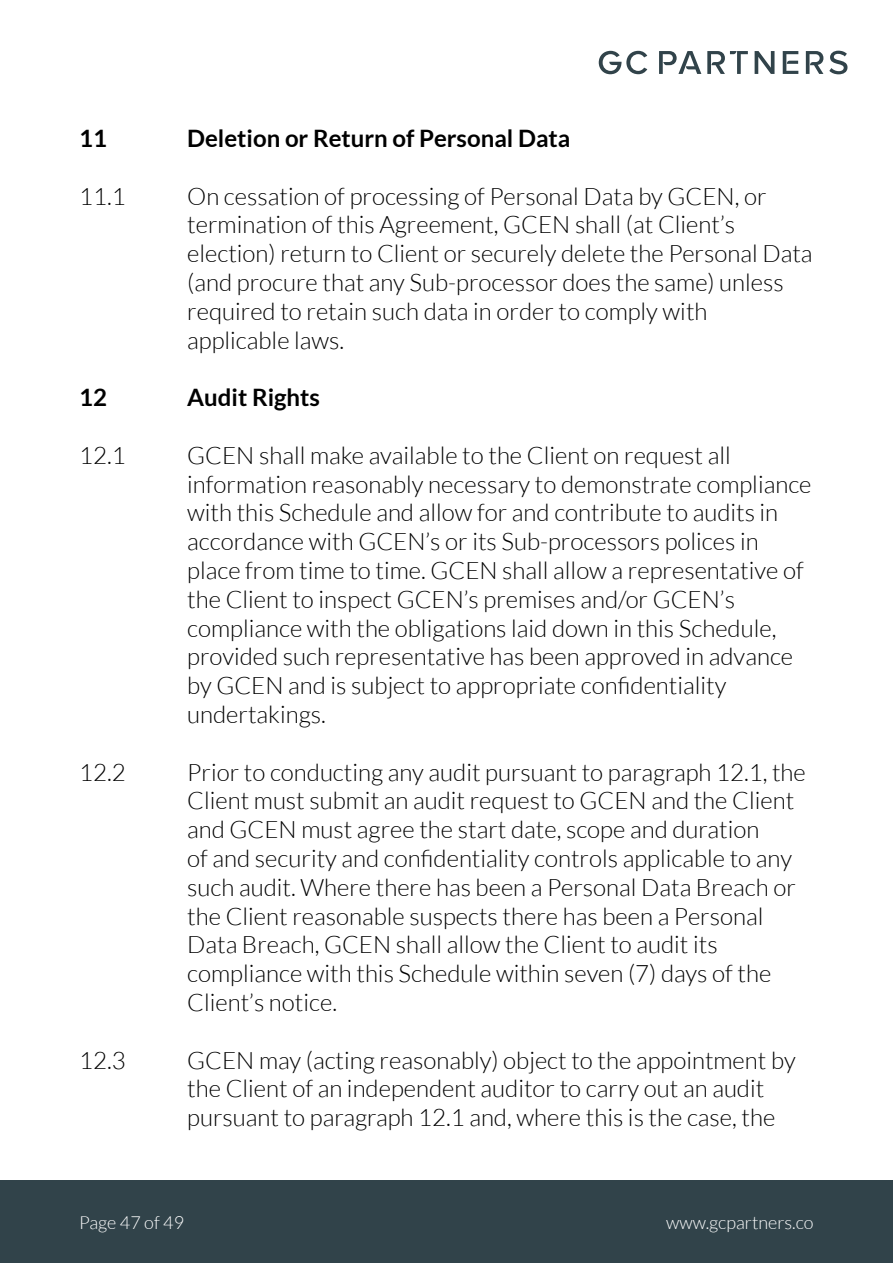
<style>
.page{position:relative;width:893px;height:1263px;background:#fff}
.page>*{position:absolute;margin:0;border:0;box-sizing:border-box;transform-origin:0 0}
.t1{font:300 24px/28.8px "Lato";color:#000}
.t2{font:700 24px "Lato";color:#000}
.t3{font:300 18px "Lato";color:#fff}
</style>
<div class="page">
<div style="left:0;top:1180px;width:893px;height:83px;background:#31434a"></div>
<svg style="left:659px;top:51px;width:42px;height:23px"></svg>
<svg style="left:806px;top:51px;width:17px;height:23px"></svg>
<svg style="left:829px;top:51px;width:18px;height:23px"></svg>
<svg style="left:783px;top:51px;width:15px;height:23px"></svg>
<svg style="left:755px;top:51px;width:19px;height:23px"></svg>
<svg style="left:707px;top:51px;width:41px;height:23px"></svg>
<svg style="left:599px;top:51px;width:48px;height:23px"></svg>
<p class="t2" style="left:79px;top:129px;width:29px">11</p>
<p class="t2" style="left:187px;top:129px;width:385px">Deletion or Return of Personal Data</p>
<p class="t1" style="left:79px;top:182px;width:48px">11.1</p>
<p class="t1" style="left:187px;top:182px;width:627px">On cessation of processing of Personal Data by GCEN, or termination of this Agreement, GCEN shall (at Client’s election) return to Client or securely delete the Personal Data (and procure that any Sub-processor does the same) unless required to retain such data in order to comply with applicable laws.</p>
<p class="t2" style="left:79px;top:388px;width:29px">12</p>
<p class="t2" style="left:187px;top:388px;width:134px">Audit Rights</p>
<p class="t1" style="left:79px;top:441px;width:48px">12.1</p>
<p class="t1" style="left:187px;top:441px;width:626px">GCEN shall make available to the Client on request all information reasonably necessary to demonstrate compliance with this Schedule and allow for and contribute to audits in accordance with GCEN’s or its Sub-processors polices in place from time to time. GCEN shall allow a representative of the Client to inspect GCEN’s premises and/or GCEN’s compliance with the obligations laid down in this Schedule, provided such representative has been approved in advance by GCEN and is subject to appropriate confidentiality undertakings.</p>
<p class="t1" style="left:79px;top:758px;width:48px">12.2</p>
<p class="t1" style="left:187px;top:758px;width:620px">Prior to conducting any audit pursuant to paragraph 12.1, the Client must submit an audit request to GCEN and the Client and GCEN must agree the start date, scope and duration<br>of and security and confidentiality controls applicable to any such audit. Where there has been a Personal Data Breach or the Client reasonable suspects there has been a Personal Data Breach, GCEN shall allow the Client to audit its compliance with this Schedule within seven (7) days of the Client’s notice.</p>
<p class="t1" style="left:79px;top:1046px;width:48px">12.3</p>
<p class="t1" style="left:187px;top:1046px;width:610px">GCEN may (acting reasonably) object to the appointment by the Client of an independent auditor to carry out an audit pursuant to paragraph 12.1 and, where this is the case, the</p>
<p class="t3" style="left:79px;top:1215px;width:106px">Page 47 of 49</p>
<p class="t3" style="left:666px;top:1216px;width:149px">www.gcpartners.co</p>
</div>
